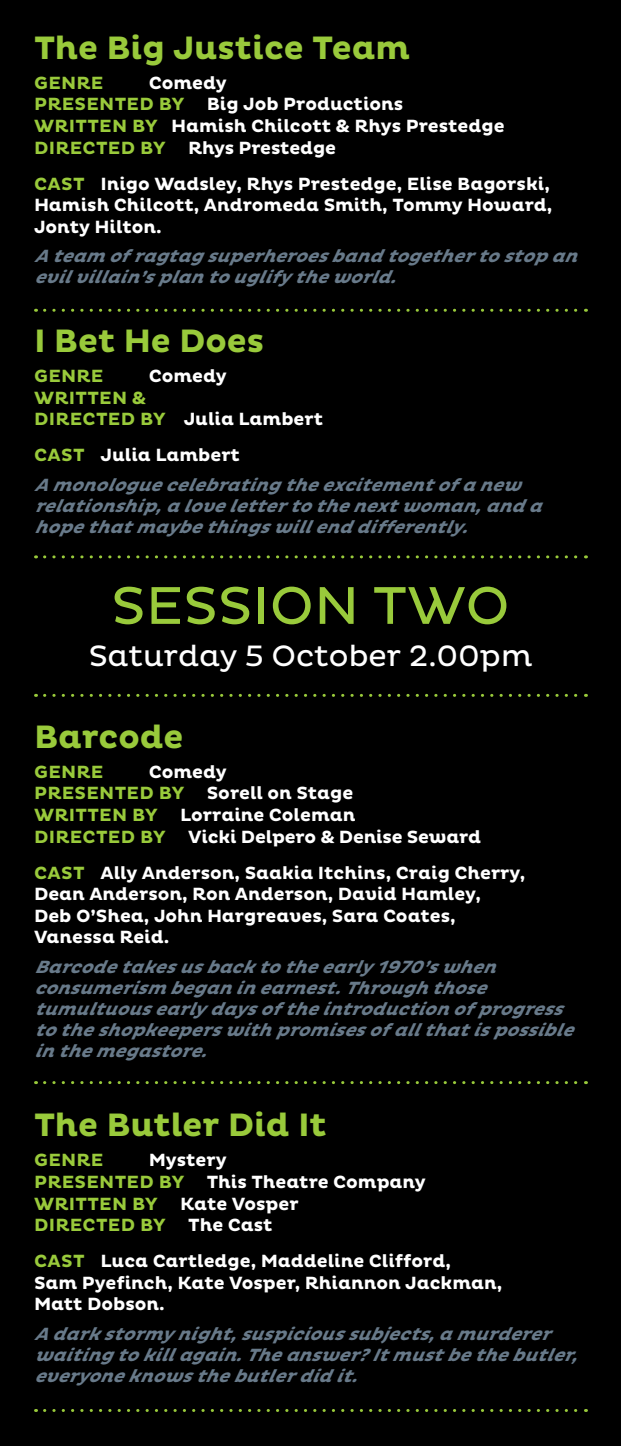
<style>
.page{position:relative;width:621px;height:1446px;background:#fff}
.page>*{position:absolute;margin:0;border:0;box-sizing:border-box;transform-origin:0 0}
.t1{font:54px "Pluto";color:#99ca3b}
.t2{font:700 33px "Pluto";color:#99ca3b}
.t3{font:30px "Pluto";color:#fff}
.t4{font:700 18px "Pluto";color:#fff}
.t5{font:italic 700 18px/21px "Pluto";color:#687a8a}
.t6{font:700 18px "Pluto";letter-spacing:.015em;color:#99ca3b}
.s1{color:#99ca3b}
</style>
<div class="page">
<div style="left:0;top:0;width:621px;height:1445px;background:#000"></div>
<svg style="left:45px;top:694px;width:541px;height:3px"></svg>
<svg style="left:45px;top:309px;width:541px;height:3px"></svg>
<svg style="left:45px;top:1081px;width:541px;height:3px"></svg>
<svg style="left:45px;top:555px;width:541px;height:3px"></svg>
<svg style="left:45px;top:1409px;width:541px;height:3px"></svg>
<p class="t2" style="left:34px;top:29px;width:377px">The Big Justice Team</p>
<p class="t6" style="left:34px;top:72px;width:71px">GENRE</p>
<p class="t4" style="left:149px;top:72px;width:79px">Comedy</p>
<p class="t6" style="left:34px;top:94px;width:152px">PRESENTED BY</p>
<p class="t4" style="left:207px;top:94px;width:198px">Big Job Productions</p>
<p class="t4" style="left:34px;top:116px;width:472px"><span class="s1">WRITTEN BY</span> Hamish Chilcott &amp; Rhys Prestedge</p>
<p class="t6" style="left:34px;top:137px;width:133px">DIRECTED BY</p>
<p class="t4" style="left:188px;top:137px;width:149px">Rhys Prestedge</p>
<p class="t4" style="left:34px;top:173px;width:517px"><span class="s1">CAST</span> Inigo Wadsley, Rhys Prestedge, Elise Bagorski,</p>
<p class="t4" style="left:34px;top:195px;width:520px">Hamish Chilcott, Andromeda Smith, Tommy Howard,</p>
<p class="t4" style="left:34px;top:216px;width:129px">Jonty Hilton.</p>
<p class="t5" style="left:34px;top:246px;width:554px">Ateam ofragtagsuperheroesbandtogethertostopan evilvillain’splantouglifytheworld.</p>
<p class="t2" style="left:34px;top:322px;width:232px">I Bet He Does</p>
<p class="t6" style="left:34px;top:366px;width:71px">GENRE</p>
<p class="t4" style="left:149px;top:366px;width:79px">Comedy</p>
<p class="t6" style="left:34px;top:387px;width:114px">WRITTEN &amp;</p>
<p class="t4" style="left:34px;top:409px;width:290px"><span class="s1">DIRECTED BY</span> Julia Lambert</p>
<p class="t4" style="left:34px;top:445px;width:207px"><span class="s1">CAST</span> Julia Lambert</p>
<p class="t5" style="left:34px;top:475px;width:519px">Amonologuecelebratingtheexcitementofanew relationship,alovelettertothenextwoman,anda hopethatmaybethingswillenddifferently.</p>
<p class="t1" style="left:111px;top:575px;width:400px">SESSION TWO</p>
<p class="t3" style="left:89px;top:639px;width:445px">Saturday 5 October 2.00pm</p>
<p class="t2" style="left:34px;top:718px;width:151px">Barcode</p>
<p class="t6" style="left:34px;top:761px;width:71px">GENRE</p>
<p class="t4" style="left:149px;top:761px;width:79px">Comedy</p>
<p class="t6" style="left:34px;top:783px;width:152px">PRESENTED BY</p>
<p class="t4" style="left:207px;top:783px;width:148px">Sorell on Stage</p>
<p class="t6" style="left:34px;top:804px;width:125px">WRITTEN BY</p>
<p class="t4" style="left:180px;top:804px;width:177px">Lorraine Coleman</p>
<p class="t6" style="left:34px;top:826px;width:133px">DIRECTED BY</p>
<p class="t4" style="left:188px;top:826px;width:294px">Vicki Delpero &amp; Denise Seward</p>
<p class="t4" style="left:34px;top:862px;width:493px"><span class="s1">CAST</span> Ally Anderson, Saakia Itchins, Craig Cherry,</p>
<p class="t4" style="left:34px;top:884px;width:448px">Dean Anderson, Ron Anderson, David Hamley,</p>
<p class="t4" style="left:34px;top:905px;width:423px">Deb O’Shea, John Hargreaves, Sara Coates,</p>
<p class="t4" style="left:34px;top:927px;width:137px">Vanessa Reid.</p>
<p class="t5" style="left:34px;top:957px;width:550px">Barcodetakesusbacktotheearly1970’swhen consumerism beganinearnest.Throughthose tumultuousearlydaysoftheintroductionofprogress totheshopkeeperswithpromisesofallthatispossible inthemegastore.</p>
<p class="t2" style="left:34px;top:1106px;width:294px">The Butler Did It</p>
<p class="t6" style="left:34px;top:1150px;width:71px">GENRE</p>
<p class="t4" style="left:149px;top:1150px;width:79px">Mystery</p>
<p class="t6" style="left:34px;top:1171px;width:152px">PRESENTED BY</p>
<p class="t4" style="left:207px;top:1171px;width:220px">This Theatre Company</p>
<p class="t6" style="left:34px;top:1193px;width:125px">WRITTEN BY</p>
<p class="t4" style="left:180px;top:1193px;width:120px">Kate Vosper</p>
<p class="t6" style="left:34px;top:1215px;width:133px">DIRECTED BY</p>
<p class="t4" style="left:188px;top:1215px;width:86px">The Cast</p>
<p class="t4" style="left:34px;top:1251px;width:418px"><span class="s1">CAST</span> Luca Cartledge, Maddeline Clifford,</p>
<p class="t4" style="left:34px;top:1272px;width:470px">Sam Pyefinch, Kate Vosper, Rhiannon Jackman,</p>
<p class="t4" style="left:34px;top:1294px;width:132px">Matt Dobson.</p>
<p class="t5" style="left:34px;top:1324px;width:554px">Adarkstormynight,suspicioussubjects,amurderer waitingtokillagain.Theanswer?Itmustbethebutler, everyoneknowsthebutlerdidit.</p>
</div>
